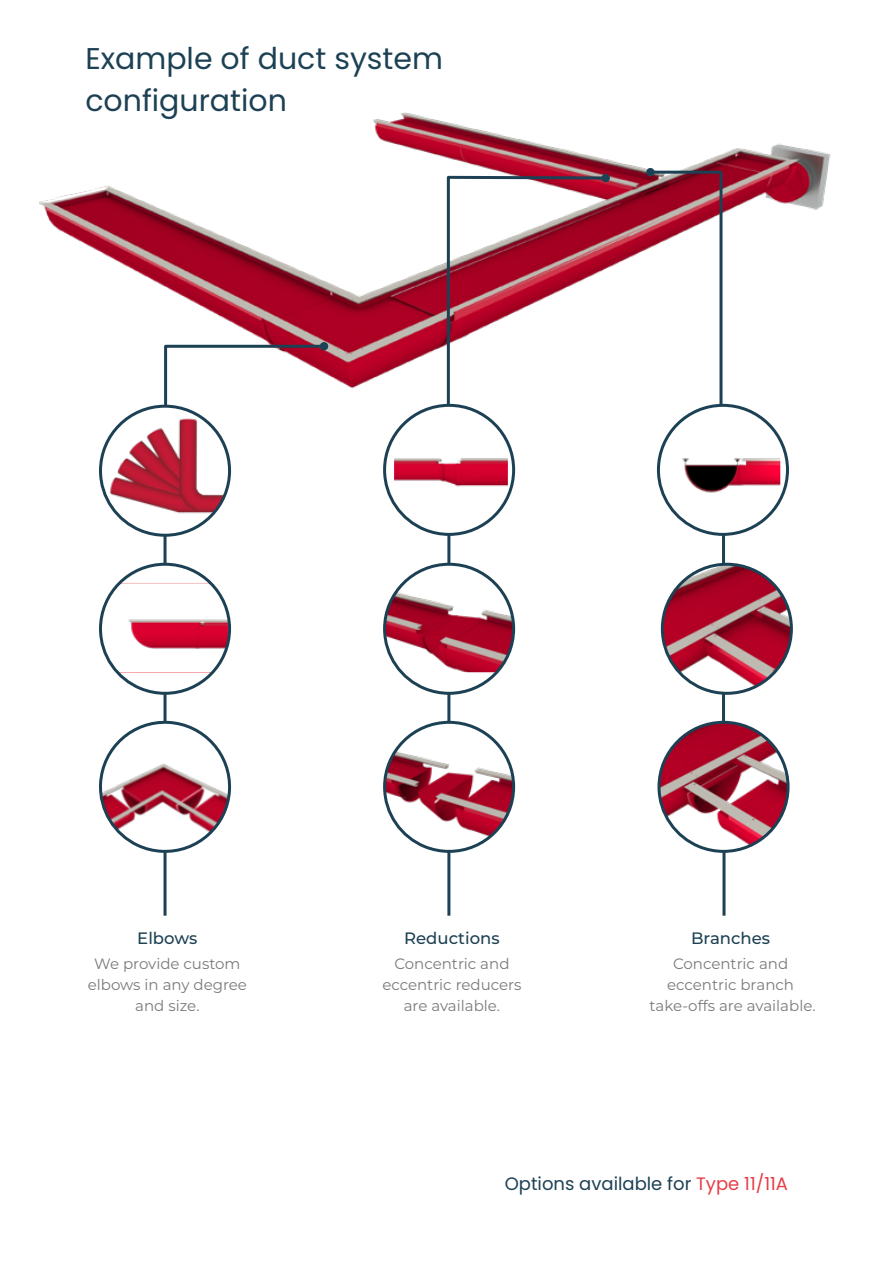
<style>
.page{position:relative;width:893px;height:1263px;background:#fff}
.page>*{position:absolute;margin:0;border:0;box-sizing:border-box;transform-origin:0 0}
.t1{font:30px/42px "Poppins";color:#1d4154}
.t2{font:18px "Poppins";color:#1d4154}
.t3{font:500 16.5px "Montserrat";color:#1d4154}
.t4{font:15px/21px "Montserrat";color:#797a7d;text-align:center}
.s1{color:#e63e47}
</style>
<div class="page">
<img style="left:40px;top:112px;width:791px;height:277px">
<svg style="left:383px;top:719px;width:133px;height:135px"></svg>
<svg style="left:657px;top:720px;width:133px;height:134px"></svg>
<svg style="left:99px;top:717px;width:133px;height:137px"></svg>
<hr style="left:164px;top:535px;width:3px;height:28px;background:#1d4154">
<hr style="left:447px;top:535px;width:3px;height:28px;background:#1d4154">
<hr style="left:722px;top:535px;width:3px;height:28px;background:#1d4154">
<hr style="left:164px;top:694px;width:3px;height:28px;background:#1d4154">
<hr style="left:164px;top:852px;width:3px;height:64px;background:#1d4154">
<hr style="left:447px;top:852px;width:3px;height:64px;background:#1d4154">
<hr style="left:722px;top:852px;width:3px;height:64px;background:#1d4154">
<hr style="left:447px;top:694px;width:3px;height:28px;background:#1d4154">
<hr style="left:722px;top:694px;width:3px;height:28px;background:#1d4154">
<svg style="left:382px;top:174px;width:227px;height:363px"></svg>
<svg style="left:383px;top:561px;width:133px;height:135px"></svg>
<svg style="left:647px;top:169px;width:143px;height:367px"></svg>
<svg style="left:660px;top:562px;width:133px;height:133px"></svg>
<svg style="left:99px;top:561px;width:133px;height:135px"></svg>
<svg style="left:97px;top:343px;width:230px;height:195px"></svg>
<h1 class="t1" style="left:85px;top:38px;width:359px">Example of duct system configuration</h1>
<p class="t3" style="left:137px;top:926px;width:62px">Elbows</p>
<p class="t4" style="left:88px;top:952px;width:161px">We provide custom elbows in any degree and size.</p>
<p class="t3" style="left:404px;top:926px;width:97px">Reductions</p>
<p class="t4" style="left:382px;top:952px;width:141px">Concentric and eccentric reducers are available.</p>
<p class="t3" style="left:691px;top:926px;width:81px">Branches</p>
<p class="t4" style="left:650px;top:952px;width:168px">Concentric and eccentric branch take-offs are available.</p>
<p class="t2" style="left:505px;top:1173px;width:285px">Options available for <span class="s1">Type 11/11A</span></p>
</div>
